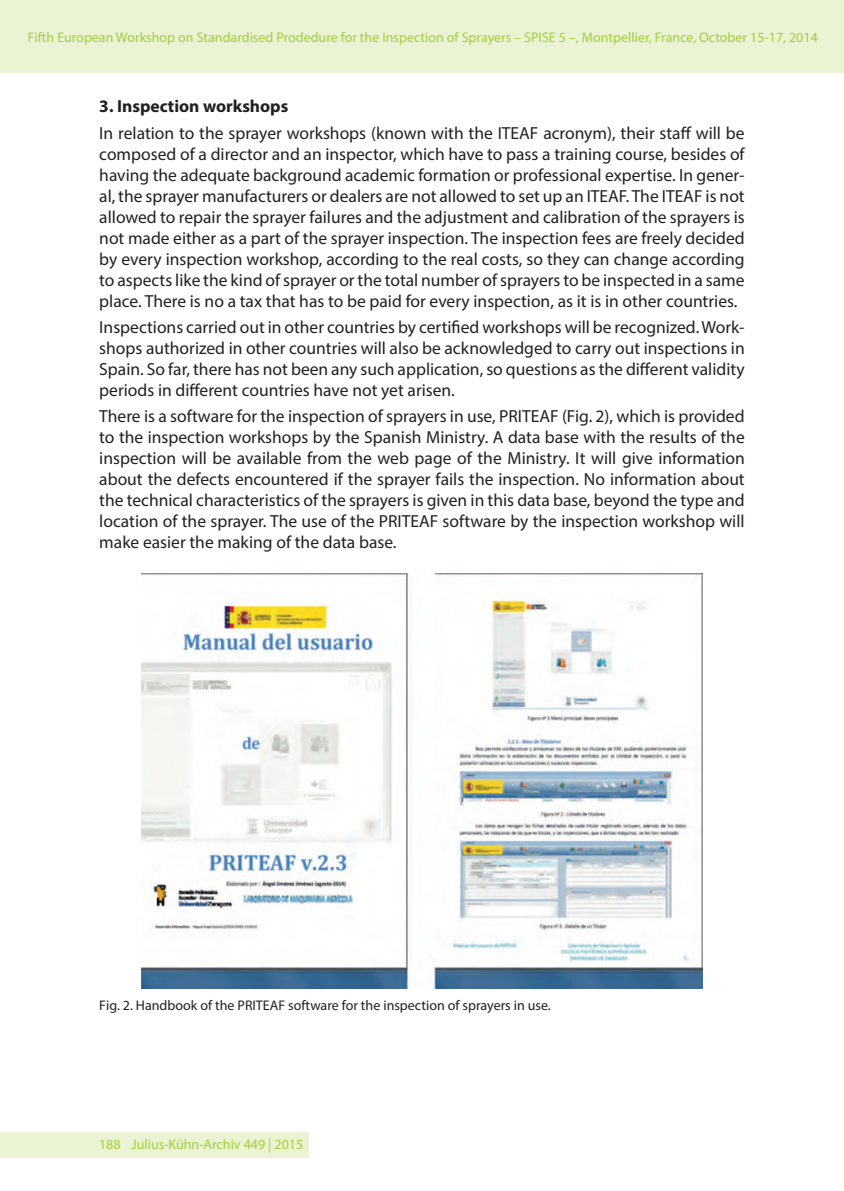
<style>
.page{position:relative;width:844px;height:1191px;background:#fff}
.page>*{position:absolute;margin:0;border:0;box-sizing:border-box;transform-origin:0 0}
.t1{font:17.5px/21px "Myriad Pro";color:#231f20;text-align:justify}
.t2{font:14px "Myriad Pro";color:#a6ce39}
.t3{font:14px "Myriad Pro";color:#231f20}
.s1{font-weight:700}
</style>
<div class="page">
<div style="left:0;top:0;width:843px;height:72px;background:#eaf3d4"></div>
<div style="left:0;top:1132px;width:308px;height:25px;background:#eaf3d4"></div>
<img style="left:141px;top:573px;width:561px;height:415px">
<p class="t2" style="left:28px;top:29px;width:791px">Fifth European Workshop on Standardised Prodedure for the Inspection of Sprayers – SPISE 5 –, Montpellier, France, October 15-17, 2014</p>
<p class="t1" style="left:99px;top:93px;width:646px;line-height:26.2px"><span class="s1">3. Inspection workshops<br></span>In relation to the sprayer workshops (known with the ITEAF acronym), their staff will be</p>
<p class="t1" style="left:99px;top:143px;width:646px">composed of a director and an inspector, which have to pass a training course, besides of having the adequate background academic formation or professional expertise. In gener&shy;al, the sprayer manufacturers or dealers are not allowed to set up an ITEAF. The ITEAF is not allowed to repair the sprayer failures and the adjustment and calibration of the sprayers is not made either as a part of the sprayer inspection. The inspection fees are freely decided by every inspection workshop, according to the real costs, so they can change according to aspects like the kind of sprayer or the total number of sprayers to be inspected in a same place. There is no a tax that has to be paid for every inspection, as it is in other countries.</p>
<p class="t1" style="left:99px;top:316px;width:646px">Inspections carried out in other countries by certified workshops will be recognized. Work&shy;shops authorized in other countries will also be acknowledged to carry out inspections in Spain. So far, there has not been any such application, so questions as the different validity periods in different countries have not yet arisen.</p>
<p class="t1" style="left:99px;top:405px;width:646px">There is a software for the inspection of sprayers in use, PRITEAF (Fig. 2), which is provided to the inspection workshops by the Spanish Ministry. A data base with the results of the inspection will be available from the web page of the Ministry. It will give information about the defects encountered if the sprayer fails the inspection. No information about the technical characteristics of the sprayers is given in this data base, beyond the type and location of the sprayer. The use of the PRITEAF software by the inspection workshop will make easier the making of the data base.</p>
<p class="t3" style="left:99px;top:997px;width:453px">Fig. 2. Handbook of the PRITEAF software for the inspection of sprayers in use.</p>
<p class="t2" style="left:99px;top:1136px;width:206px">188 Julius-Kühn-Archiv 449 | 2015</p>
</div>
